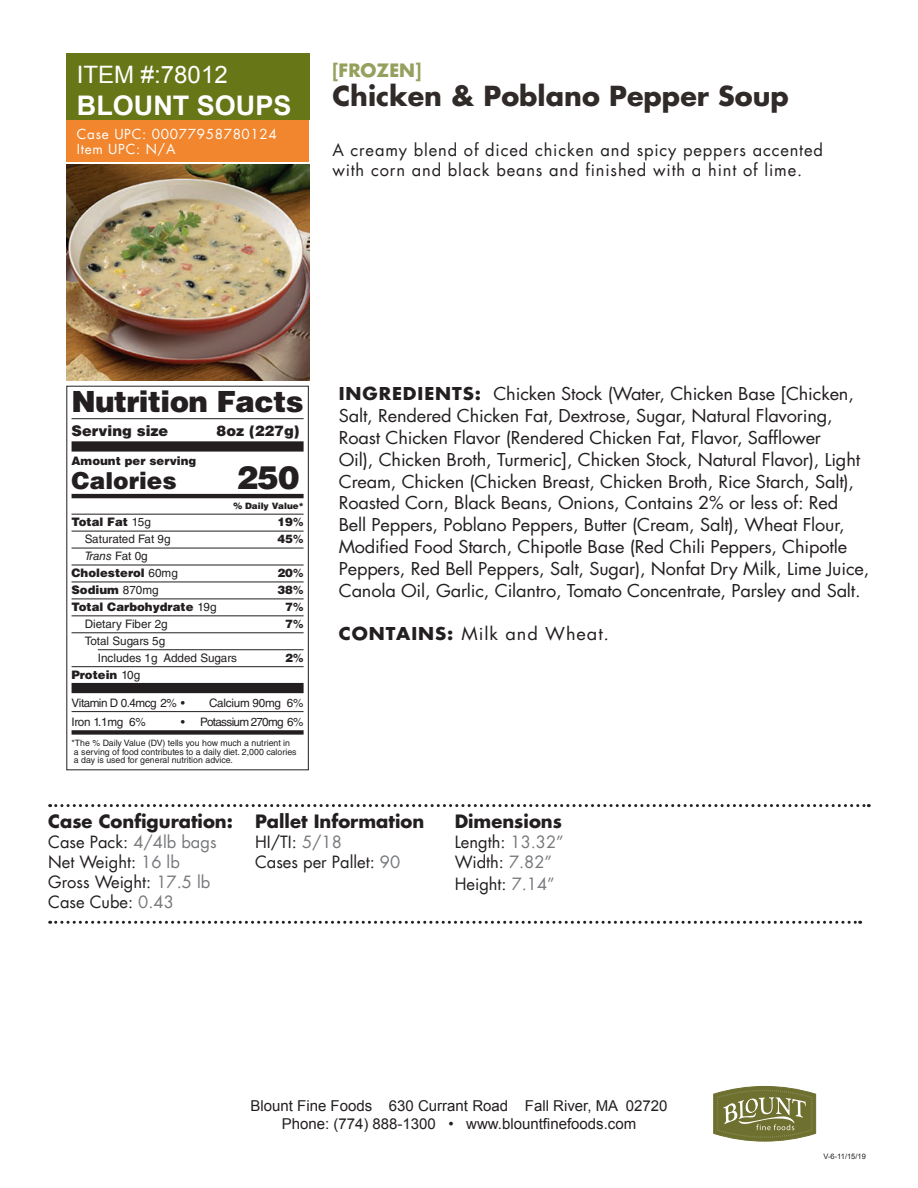
<style>
.page{position:relative;width:918px;height:1188px;background:#fff}
.page>*{position:absolute;margin:0;border:0;box-sizing:border-box;transform-origin:0 0}
.t1{font:900 32.1px "Helvetica LT Std";color:#231f20}
.t2{font:900 29.25px "Helvetica LT Std";letter-spacing:-.02em;color:#231f20}
.t3{font:700 27px "Futura";color:#302a28}
.t4{font:700 27px "Arial";color:#fff}
.t5{font:24px "Arial";color:#fff}
.t6{font:900 23.4px "Helvetica LT Std";color:#231f20}
.t7{font:700 18px "Futura";color:#231f20}
.t8{font:700 18px "Futura";color:#95a05e}
.t9{font:17.4px/21.9px "Futura";letter-spacing:-.01em;color:#231f20;scale:1.05 1}
.t10{font:17.4px "Futura";letter-spacing:.05em;color:#231f20;scale:1.05 1}
.t11{font:16.5px/19.8px "Futura";color:#231f20}
.t12{font:16.5px/19.8px "Futura";letter-spacing:.05em;color:#231f20}
.t13{font:15px/18px "Arial";color:#231f20;text-align:center}
.t14{font:900 14.55px "Helvetica LT Std";color:#231f20}
.t15{font:13.5px/15px "Futura";letter-spacing:.05em;color:#fff}
.t16{font:900 11.7px/17px "Helvetica LT Std";color:#231f20}
.t17{font:11.7px/17px "Helvetica LT Std";color:#231f20}
.t18{font:11.7px "Helvetica LT Std";letter-spacing:-.02em;color:#231f20}
.t19{font:11.7px "Helvetica LT Std";letter-spacing:-.04em;color:#231f20}
.t20{font:11.7px "Helvetica LT Std";letter-spacing:-.055em;color:#231f20}
.t21{font:8.7px/8.7px "Helvetica LT Std";color:#231f20}
.t22{font:900 8.7px "Helvetica LT Std";color:#231f20}
.t23{font:7.5px "Arial";color:#231f20}
.s1{font-weight:400}
.s2{font-weight:700}
.s3{font-weight:400;font-style:italic}
.s4{color:#76787b}
</style>
<div class="page">
<div style="left:66px;top:54px;width:243px;height:66px;background:#677717"></div>
<img style="left:66px;top:164px;width:243px;height:216px">
<svg style="left:713px;top:1086px;width:103px;height:55px;background:#898c57"></svg>
<div style="left:66px;top:120px;width:243px;height:41px;background:#f1862e"></div>
<svg style="left:50px;top:804px;width:819px;height:3px"></svg>
<svg style="left:50px;top:921px;width:811px;height:3px"></svg>
<hr style="left:72px;top:418px;width:232px;height:1px;background:#231f20">
<div style="left:72px;top:441px;width:232px;height:11px;background:#231f20"></div>
<hr style="left:72px;top:494px;width:232px;height:4px;background:#231f20">
<hr style="left:72px;top:514px;width:232px;height:1px;background:#231f20">
<hr style="left:72px;top:531px;width:232px;height:1px;background:#231f20">
<hr style="left:72px;top:548px;width:232px;height:1px;background:#231f20">
<hr style="left:72px;top:565px;width:232px;height:1px;background:#231f20">
<hr style="left:72px;top:582px;width:232px;height:1px;background:#231f20">
<hr style="left:72px;top:599px;width:232px;height:1px;background:#231f20">
<hr style="left:72px;top:616px;width:232px;height:1px;background:#231f20">
<hr style="left:72px;top:633px;width:232px;height:1px;background:#231f20">
<hr style="left:98px;top:649px;width:206px;height:1px;background:#231f20">
<hr style="left:72px;top:666px;width:232px;height:1px;background:#231f20">
<div style="left:72px;top:683px;width:232px;height:10px;background:#231f20"></div>
<hr style="left:72px;top:711px;width:232px;height:1px;background:#231f20">
<div style="left:72px;top:730px;width:232px;height:5px;background:#231f20"></div>
<div style="left:66px;top:386px;width:243px;height:384px;border:1px solid #231f20"></div>
<h3 class="t5" style="left:77px;top:59px;width:152px">ITEM #:78012</h3>
<h3 class="t4" style="left:77px;top:87px;width:216px">BLOUNT SOUPS</h3>
<p class="t15" style="left:77px;top:126px;width:202px">Case UPC: 00077958780124<br>Item UPC: N/A</p>
<p class="t8" style="left:332px;top:57px;width:91px">[FROZEN]</p>
<h3 class="t3" style="left:332px;top:77px;width:458px">Chicken &amp; Poblano Pepper Soup</h3>
<p class="t12" style="left:332px;top:140px;width:492px">A creamy blend of diced chicken and spicy peppers accented with corn and black beans and finished with a hint of lime.</p>
<h2 class="t2" style="left:72px;top:382px;width:234px">Nutrition Facts</h2>
<p class="t14" style="left:72px;top:421px;width:98px">Serving size</p>
<p class="t14" style="left:217px;top:421px;width:84px">8oz (227g)</p>
<p class="t16" style="left:72px;top:452px;width:126px">Amount per serving</p>
<h3 class="t6" style="left:72px;top:465px;width:107px">Calories</h3>
<h1 class="t1" style="left:236px;top:456px;width:65px">250</h1>
<p class="t22" style="left:233px;top:500px;width:72px">% Daily Value*</p>
<p class="t16" style="left:72px;top:513px;width:81px">Total Fat <span class="s1">15g</span></p>
<p class="t16" style="left:278px;top:513px;width:27px">19<span class="s2">%</span></p>
<p class="t17" style="left:85px;top:530px;width:87px">Saturated Fat 9g</p>
<p class="t16" style="left:278px;top:530px;width:27px">45<span class="s2">%</span></p>
<p class="t16" style="left:72px;top:547px;width:108px;text-indent:13px"><span class="s3">Trans</span> <span class="s1">Fat 0g<br></span>Cholesterol <span class="s1">60mg</span></p>
<p class="t16" style="left:278px;top:564px;width:27px">20<span class="s2">%</span></p>
<p class="t16" style="left:72px;top:581px;width:89px">Sodium <span class="s1">870mg</span></p>
<p class="t16" style="left:278px;top:581px;width:27px">38<span class="s2">%</span></p>
<p class="t16" style="left:72px;top:598px;width:146px">Total Carbohydrate <span class="s1">19g</span></p>
<p class="t16" style="left:285px;top:598px;width:20px">7<span class="s2">%</span></p>
<p class="t17" style="left:85px;top:615px;width:85px">Dietary Fiber 2g</p>
<p class="t16" style="left:285px;top:615px;width:20px">7<span class="s2">%</span></p>
<p class="t17" style="left:98px;top:632px;width:141px;text-indent:-13px">Total Sugars 5g<br>Includes 1g Added Sugars</p>
<p class="t16" style="left:285px;top:649px;width:20px">2<span class="s2">%</span></p>
<p class="t16" style="left:72px;top:666px;width:70px">Protein <span class="s1">10g</span></p>
<p class="t19" style="left:72px;top:696px;width:115px">Vitamin D 0.4mcg 2% •</p>
<p class="t18" style="left:209px;top:696px;width:96px">Calcium 90mg 6%</p>
<p class="t18" style="left:72px;top:715px;width:76px">Iron 1.1mg 6%</p>
<p class="t20" style="left:181px;top:715px;width:124px">• Potassium 270mg 6%</p>
<p class="t21" style="left:72px;top:738px;width:227px">*The % Daily Value (DV) tells you how much a nutrient in a serving of food contributes to a daily diet. 2,000 calories a day is used for general nutrition advice.</p>
<p class="t9" style="left:339px;top:383px;width:507px"><span class="s2">INGREDIENTS:</span> Chicken Stock (Water, Chicken Base [Chicken, Salt, Rendered Chicken Fat, Dextrose, Sugar, Natural Flavoring, Roast Chicken Flavor (Rendered Chicken Fat, Flavor, Safflower<br>Oil), Chicken Broth, Turmeric], Chicken Stock, Natural Flavor), Light Cream, Chicken (Chicken Breast, Chicken Broth, Rice Starch, Salt), Roasted Corn, Black Beans, Onions, Contains 2% or less of: Red Bell Peppers, Poblano Peppers, Butter (Cream, Salt), Wheat Flour, Modified Food Starch, Chipotle Base (Red Chili Peppers, Chipotle Peppers, Red Bell Peppers, Salt, Sugar), Nonfat Dry Milk, Lime Juice, Canola Oil, Garlic, Cilantro, Tomato Concentrate, Parsley and Salt.</p>
<p class="t10" style="left:339px;top:622px;width:259px"><span class="s2">CONTAINS:</span> Milk and Wheat.</p>
<p class="t7" style="left:48px;top:809px;width:186px">Case Configuration:</p>
<p class="t11" style="left:48px;top:832px;width:170px">Case Pack: <span class="s4">4/4lb bags<br></span>Net Weight: <span class="s4">16 lb<br></span>Gross Weight: <span class="s4">17.5 lb<br></span>Case Cube: <span class="s4">0.43</span></p>
<p class="t7" style="left:255px;top:809px;width:171px">Pallet Information</p>
<p class="t11" style="left:255px;top:832px;width:147px">HI/TI: <span class="s4">5/18<br></span>Cases per Pallet: <span class="s4">90</span></p>
<p class="t7" style="left:455px;top:809px;width:109px">Dimensions</p>
<p class="t11" style="left:455px;top:832px;width:111px">Length: <span class="s4">13.32”<br></span>Width: <span class="s4">7.82”</span></p>
<p class="t11" style="left:455px;top:873px;width:102px">Height: <span class="s4">7.14”</span></p>
<p class="t13" style="left:251px;top:1097px;width:418px">Blount Fine Foods 630 Currant Road Fall River, MA 02720<br>Phone: (774) 888-1300 • www.blountfinefoods.com</p>
<p class="t23" style="left:823px;top:1151px;width:44px">V-6-11/15/19</p>
</div>
